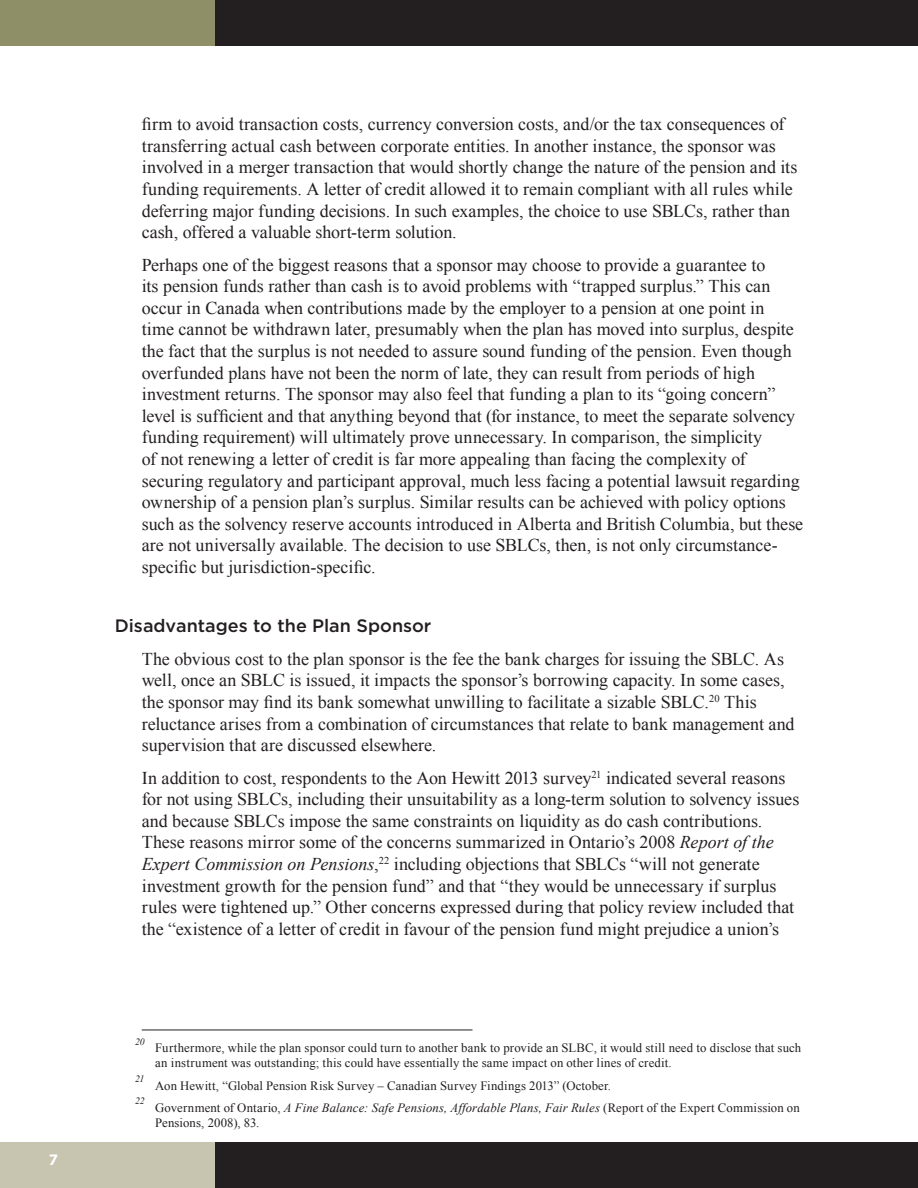
<style>
.page{position:relative;width:918px;height:1188px;background:#fff}
.page>*{position:absolute;margin:0;border:0;box-sizing:border-box;transform-origin:0 0}
.Body{font:18px/21.6px "Times New Roman";color:#231f20}
.Heading_2{font:500 18px "Gotham";color:#231f20}
.t1{font:700 15px "Gotham";color:#fff}
.Footnote{font:12.75px/15.3px "Times New Roman";letter-spacing:.01em;color:#231f20}
.Footnote-2{font:italic 9.75px "Times New Roman";color:#231f20}
.s1{font-style:italic}
</style>
<div class="page">
<div style="left:0;top:1143px;width:215px;height:45px;background:#c7c5af"></div>
<div style="left:0;top:0;width:215px;height:45px;background:#8e8f66"></div>
<div style="left:215px;top:1143px;width:703px;height:45px;background:#231f20"></div>
<div style="left:215px;top:0;width:703px;height:45px;background:#231f20"></div>
<hr style="left:142px;top:1030px;width:330px;height:1px;background:#231f20">
<p class="t1" style="left:49px;top:1150px;width:11px">7</p>
<p class="Body" style="left:142px;top:113px;width:657px">firm to avoid transaction costs, currency conversion costs, and/or the tax consequences of transferring actual cash between corporate entities. In another instance, the sponsor was involved in a merger transaction that would shortly change the nature of the pension and its funding requirements. A letter of credit allowed it to remain compliant with all rules while deferring major funding decisions. In such examples, the choice to use SBLCs, rather than cash, offered a valuable short-term solution.</p>
<p class="Body" style="left:142px;top:254px;width:663px">Perhaps one of the biggest reasons that a sponsor may choose to provide a guarantee to<br>its pension funds rather than cash is to avoid problems with “trapped surplus.” This can occur in Canada when contributions made by the employer to a pension at one point in<br>time cannot be withdrawn later, presumably when the plan has moved into surplus, despite the fact that the surplus is not needed to assure sound funding of the pension. Even though overfunded plans have not been the norm of late, they can result from periods of high investment returns. The sponsor may also feel that funding a plan to its “going concern” level is sufficient and that anything beyond that (for instance, to meet the separate solvency funding requirement) will ultimately prove unnecessary. In comparison, the simplicity<br>of not renewing a letter of credit is far more appealing than facing the complexity of securing regulatory and participant approval, much less facing a potential lawsuit regarding ownership of a pension plan’s surplus. Similar results can be achieved with policy options such as the solvency reserve accounts introduced in Alberta and British Columbia, but these are not universally available. The decision to use SBLCs, then, is not only circumstance&shy;specific but jurisdiction-specific.</p>
<p class="Heading_2" style="left:115px;top:614px;width:318px">Disadvantages to the Plan Sponsor</p>
<p class="Body" style="left:142px;top:648px;width:654px">The obvious cost to the plan sponsor is the fee the bank charges for issuing the SBLC. As well, once an SBLC is issued, it impacts the sponsor’s borrowing capacity. In some cases, the sponsor may find its bank somewhat unwilling to facilitate a sizable SBLC.<sup>20</sup> This reluctance arises from a combination of circumstances that relate to bank management and supervision that are discussed elsewhere.</p>
<p class="Body" style="left:142px;top:767px;width:659px">In addition to cost, respondents to the Aon Hewitt 2013 survey<sup>21</sup> indicated several reasons for not using SBLCs, including their unsuitability as a long-term solution to solvency issues and because SBLCs impose the same constraints on liquidity as do cash contributions.<br>These reasons mirror some of the concerns summarized in Ontario’s 2008 <span class="s1">Report of the Expert Commission on Pensions</span>,<sup>22</sup> including objections that SBLCs “will not generate investment growth for the pension fund” and that “they would be unnecessary if surplus rules were tightened up.” Other concerns expressed during that policy review included that the “existence of a letter of credit in favour of the pension fund might prejudice a union’s</p>
<p class="Footnote-2" style="left:135px;top:1035px;width:11px">20</p>
<p class="Footnote" style="left:155px;top:1040px;width:647px">Furthermore, while the plan sponsor could turn to another bank to provide an SLBC, it would still need to disclose that such an instrument was outstanding; this could have essentially the same impact on other lines of credit.</p>
<p class="Footnote-2" style="left:135px;top:1072px;width:11px">21</p>
<p class="Footnote" style="left:155px;top:1078px;width:457px">Aon Hewitt, “Global Pension Risk Survey – Canadian Survey Findings 2013” (October.</p>
<p class="Footnote-2" style="left:135px;top:1094px;width:11px">22</p>
<p class="Footnote" style="left:155px;top:1100px;width:646px">Government of Ontario, <span class="s1">A Fine Balance: Safe Pensions, Affordable Plans, Fair Rules</span> (Report of the Expert Commission on<br>Pensions, 2008), 83.</p>
</div>
